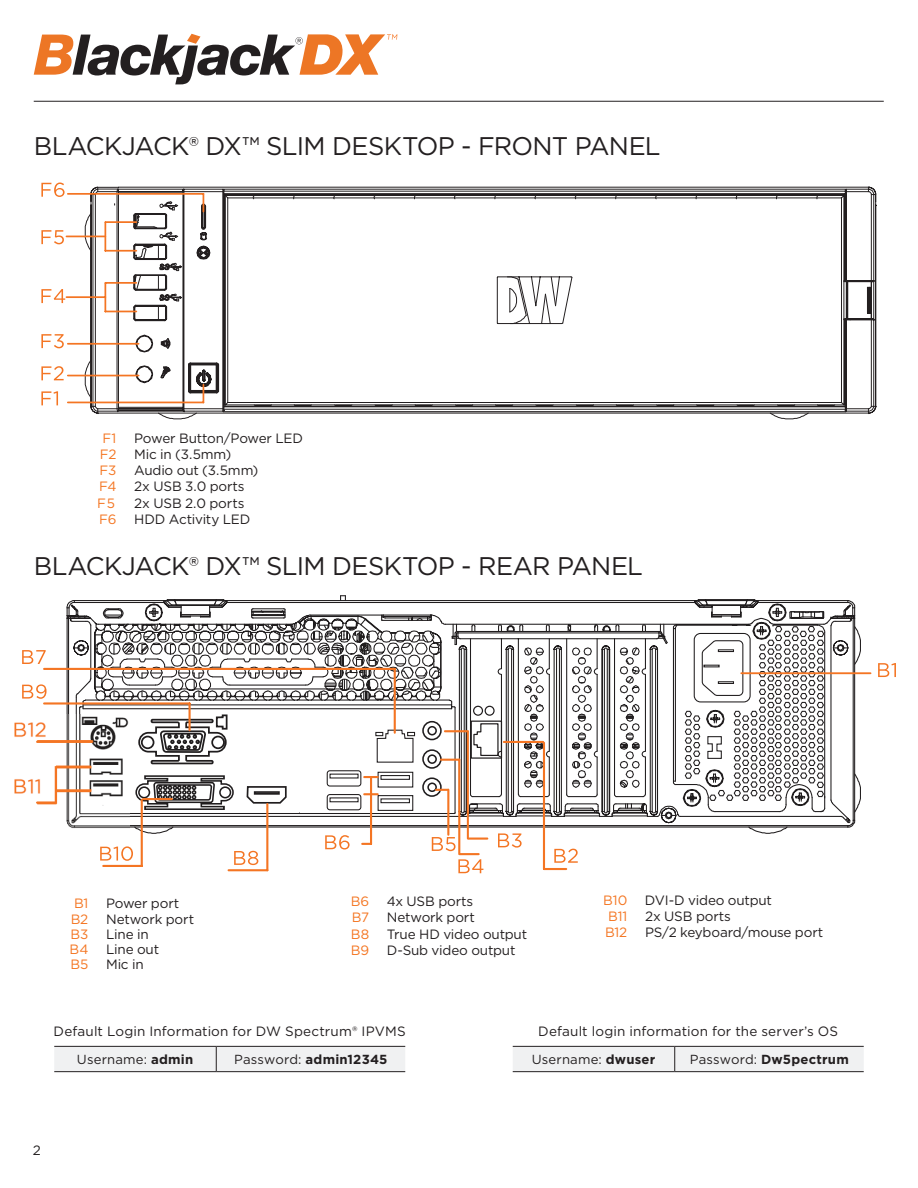
<style>
.page{position:relative;width:918px;height:1188px;background:#fff}
.page>*{position:absolute;margin:0;border:0;box-sizing:border-box;transform-origin:0 0}
.t1{font:25.5px "Gotham";letter-spacing:-.025em;color:#231f20}
.t2{font:13.5px "Gotham";letter-spacing:-.01em;color:#231f20}
.t3{font:13.5px "Gotham";letter-spacing:.01em;color:#231f20}
.t4{font:13.5px "Gotham";letter-spacing:-.015em;color:#f47521}
.t5{font:700 13.2px "Gotham";letter-spacing:.02em;color:#231f20}
.t6{font:13.2px "Gotham";letter-spacing:.015em;color:#231f20}
.s1{font-weight:700}
.s2{font-weight:400}
</style>
<div class="page">
<hr style="left:34px;top:101px;width:850px;height:1px;background:#231f20">
<svg style="left:34px;top:34px;width:363px;height:50px"></svg>
<div style="left:54px;top:1046px;width:351px;height:25px;background:#f0f1f2"></div>
<hr style="left:54px;top:1071px;width:162px;height:1px;background:#231f20">
<hr style="left:216px;top:1071px;width:189px;height:1px;background:#231f20">
<div style="left:513px;top:1046px;width:351px;height:25px;background:#f0f1f2"></div>
<hr style="left:513px;top:1071px;width:162px;height:1px;background:#231f20">
<hr style="left:675px;top:1071px;width:189px;height:1px;background:#231f20">
<svg style="left:84px;top:214px;width:788px;height:206px"></svg>
<svg style="left:229px;top:186px;width:648px;height:227px"></svg>
<hr style="left:68px;top:375px;width:71px;height:1px;background:#f47523">
<hr style="left:68px;top:343px;width:71px;height:2px;background:#f47523">
<svg style="left:41px;top:391px;width:17px;height:14px"></svg>
<svg style="left:41px;top:366px;width:23px;height:14px"></svg>
<svg style="left:41px;top:289px;width:24px;height:14px"></svg>
<svg style="left:41px;top:230px;width:23px;height:14px"></svg>
<svg style="left:41px;top:183px;width:24px;height:14px"></svg>
<hr style="left:66px;top:236px;width:39px;height:1px;background:#f47523">
<svg style="left:41px;top:334px;width:23px;height:14px"></svg>
<hr style="left:66px;top:296px;width:39px;height:2px;background:#f47523">
<hr style="left:68px;top:402px;width:135px;height:1px;background:#f47523">
<hr style="left:68px;top:193px;width:135px;height:2px;background:#f47523">
<svg style="left:90px;top:186px;width:139px;height:228px"></svg>
<svg style="left:826px;top:600px;width:36px;height:228px"></svg>
<svg style="left:66px;top:598px;width:760px;height:236px"></svg>
<svg style="left:82px;top:606px;width:734px;height:212px"></svg>
<svg style="left:326px;top:632px;width:425px;height:179px"></svg>
<svg style="left:684px;top:625px;width:141px;height:177px"></svg>
<svg style="left:470px;top:705px;width:33px;height:54px"></svg>
<svg style="left:43px;top:667px;width:354px;height:47px"></svg>
<svg style="left:325px;top:835px;width:25px;height:15px"></svg>
<hr style="left:266px;top:804px;width:2px;height:66px;background:#f47523">
<hr style="left:229px;top:869px;width:38px;height:2px;background:#f47523">
<hr style="left:370px;top:777px;width:2px;height:67px;background:#f47523">
<svg style="left:362px;top:843px;width:9px;height:2px"></svg>
<svg style="left:22px;top:650px;width:24px;height:14px"></svg>
<hr style="left:741px;top:672px;width:130px;height:2px;background:#f47523">
<svg style="left:878px;top:663px;width:18px;height:14px"></svg>
<hr style="left:504px;top:741px;width:39px;height:2px;background:#f47523">
<hr style="left:543px;top:743px;width:2px;height:126px;background:#f47523">
<hr style="left:544px;top:868px;width:22px;height:2px;background:#f47523">
<svg style="left:554px;top:849px;width:24px;height:14px"></svg>
<hr style="left:467px;top:731px;width:2px;height:108px;background:#f47523">
<hr style="left:458px;top:760px;width:2px;height:94px;background:#f47523">
<hr style="left:447px;top:790px;width:2px;height:45px;background:#f47523">
<hr style="left:445px;top:730px;width:23px;height:2px;background:#f47523">
<svg style="left:498px;top:833px;width:24px;height:15px"></svg>
<svg style="left:129px;top:714px;width:330px;height:97px"></svg>
<svg style="left:234px;top:851px;width:24px;height:14px"></svg>
<hr style="left:141px;top:800px;width:2px;height:66px;background:#f47523">
<hr style="left:103px;top:865px;width:39px;height:2px;background:#f47523">
<svg style="left:100px;top:846px;width:33px;height:15px"></svg>
<hr style="left:143px;top:798px;width:29px;height:2px;background:#f47523">
<svg style="left:432px;top:837px;width:55px;height:36px"></svg>
<hr style="left:44px;top:702px;width:146px;height:3px;background:#f47523">
<hr style="left:189px;top:703px;width:2px;height:27px;background:#f47523">
<svg style="left:22px;top:684px;width:25px;height:15px"></svg>
<img style="left:14px;top:714px;width:115px;height:117px">
<p class="t1" style="left:34px;top:130px;width:628px">BLACKJACK® DX™ SLIM DESKTOP - FRONT PANEL</p>
<p class="t4" style="left:103px;top:429px;width:15px">F1</p>
<p class="t2" style="left:134px;top:429px;width:170px">Power Button/Power LED</p>
<p class="t4" style="left:100px;top:446px;width:18px">F2</p>
<p class="t2" style="left:134px;top:446px;width:99px">Mic in (3.5mm)</p>
<p class="t4" style="left:100px;top:462px;width:18px">F3</p>
<p class="t2" style="left:134px;top:462px;width:126px">Audio out (3.5mm)</p>
<p class="t4" style="left:99px;top:478px;width:19px">F4</p>
<p class="t2" style="left:134px;top:478px;width:112px">2x USB 3.0 ports</p>
<p class="t4" style="left:97px;top:494px;width:20px">F5</p>
<p class="t2" style="left:134px;top:494px;width:112px">2x USB 2.0 ports</p>
<p class="t4" style="left:99px;top:510px;width:19px">F6</p>
<p class="t2" style="left:134px;top:510px;width:118px">HDD Activity LED</p>
<p class="t1" style="left:34px;top:550px;width:611px">BLACKJACK® DX™ SLIM DESKTOP - REAR PANEL</p>
<p class="t4" style="left:74px;top:894px;width:16px">B1</p>
<p class="t2" style="left:106px;top:894px;width:75px">Power port</p>
<p class="t4" style="left:71px;top:911px;width:19px">B2</p>
<p class="t2" style="left:106px;top:911px;width:90px">Network port</p>
<p class="t4" style="left:70px;top:926px;width:19px">B3</p>
<p class="t2" style="left:106px;top:926px;width:44px">Line in</p>
<p class="t4" style="left:70px;top:941px;width:20px">B4</p>
<p class="t2" style="left:106px;top:941px;width:55px">Line out</p>
<p class="t4" style="left:70px;top:956px;width:19px">B5</p>
<p class="t2" style="left:106px;top:956px;width:39px">Mic in</p>
<p class="t4" style="left:351px;top:893px;width:20px">B6</p>
<p class="t2" style="left:387px;top:893px;width:88px">4x USB ports</p>
<p class="t4" style="left:352px;top:909px;width:19px">B7</p>
<p class="t2" style="left:387px;top:909px;width:90px">Network port</p>
<p class="t4" style="left:351px;top:925px;width:20px">B8</p>
<p class="t2" style="left:387px;top:925px;width:142px">True HD video output</p>
<p class="t4" style="left:351px;top:941px;width:20px">B9</p>
<p class="t2" style="left:387px;top:941px;width:130px">D-Sub video output</p>
<p class="t4" style="left:603px;top:892px;width:26px">B10</p>
<p class="t2" style="left:645px;top:892px;width:129px">DVI-D video output</p>
<p class="t4" style="left:608px;top:908px;width:21px">B11</p>
<p class="t2" style="left:645px;top:908px;width:88px">2x USB ports</p>
<p class="t4" style="left:605px;top:924px;width:24px">B12</p>
<p class="t2" style="left:645px;top:924px;width:180px">PS/2 keyboard/mouse port</p>
<p class="t3" style="left:54px;top:1022px;width:354px">Default Login Information for DW Spectrum® IPVMS</p>
<p class="t6" style="left:77px;top:1051px;width:118px">Username: <span class="s1">admin</span></p>
<p class="t5" style="left:234px;top:1051px;width:155px"><span class="s2">Password:</span> admin12345</p>
<p class="t2" style="left:33px;top:1142px;width:10px">2</p>
<p class="t3" style="left:538px;top:1022px;width:301px">Default login information for the server’s OS</p>
<p class="t6" style="left:532px;top:1051px;width:125px">Username: <span class="s1">dwuser</span></p>
<p class="t5" style="left:690px;top:1051px;width:160px"><span class="s2">Password:</span> Dw5pectrum</p>
</div>
